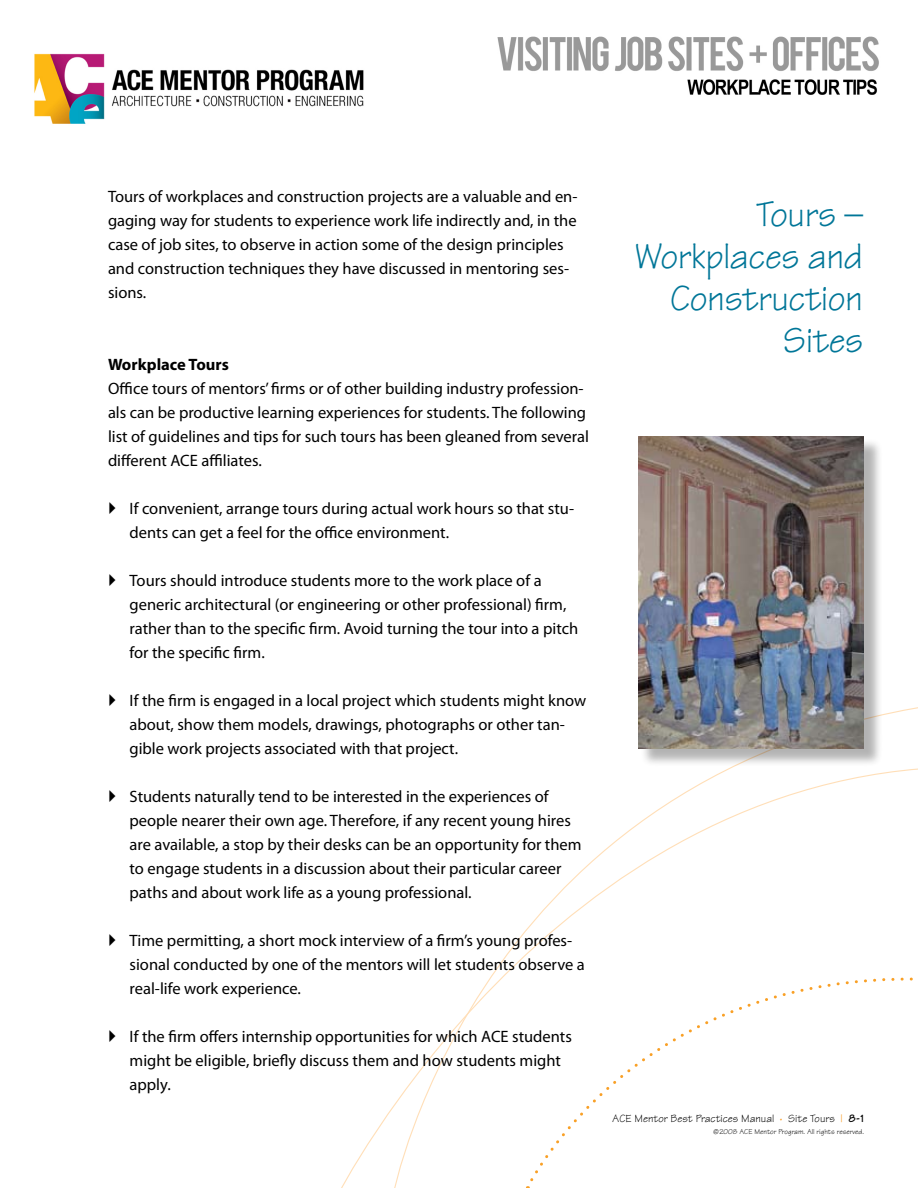
<style>
.page{position:relative;width:918px;height:1188px;background:#fff}
.page>*{position:absolute;margin:0;border:0;box-sizing:border-box;transform-origin:0 0}
.t1{font:37.5px/42px "Tekton";letter-spacing:-.015em;color:#007698;text-align:right}
.t2{font:16.5px/24px "Myriad Pro";color:#000}
.t3{font:700 16.5px "Myriad Pro";color:#000}
.t4{font:11.25px "Tekton";color:#000}
.t5{font:7.5px "Tekton";color:#000}
.s1{font-weight:700;color:#f8981d}
.s2{color:#f8981d}
.s3{font-weight:700}
</style>
<div class="page">
<svg style="left:392px;top:707px;width:526px;height:481px"></svg>
<svg style="left:528px;top:976px;width:390px;height:208px"></svg>
<div style="left:640px;top:439px;width:249px;height:334px;background:#000;opacity:.3"></div>
<img style="left:638px;top:436px;width:226px;height:312px">
<img style="left:34px;top:36px;width:845px;height:88px">
<p class="t2" style="left:108px;top:184px;width:471px">Tours of workplaces and construction projects are a valuable and en&shy;gaging way for students to experience work life indirectly and, in the case of job sites, to observe in action some of the design principles and construction techniques they have discussed in mentoring ses&shy;sions.</p>
<p class="t3" style="left:108px;top:355px;width:122px">Workplace Tours</p>
<p class="t2" style="left:108px;top:376px;width:483px">Office tours of mentors’ firms or of other building industry profession&shy;als can be productive learning experiences for students. The following list of guidelines and tips for such tours has been gleaned from several different ACE affiliates.</p>
<p class="t2" style="left:130px;top:496px;width:446px">If convenient, arrange tours during actual work hours so that stu&shy;dents can get a feel for the office environment.</p>
<p class="t2" style="left:130px;top:568px;width:450px">Tours should introduce students more to the work place of a generic architectural (or engineering or other professional) firm, rather than to the specific firm. Avoid turning the tour into a pitch for the specific firm.</p>
<p class="t2" style="left:130px;top:688px;width:458px">If the firm is engaged in a local project which students might know about, show them models, drawings, photographs or other tan&shy;gible work projects associated with that project.</p>
<p class="t2" style="left:130px;top:784px;width:454px">Students naturally tend to be interested in the experiences of people nearer their own age. Therefore, if any recent young hires are available, a stop by their desks can be an opportunity for them to engage students in a discussion about their particular career paths and about work life as a young professional.</p>
<p class="t2" style="left:130px;top:928px;width:457px">Time permitting, a short mock interview of a firm’s young profes&shy;sional conducted by one of the mentors will let students observe a real-life work experience.</p>
<p class="t2" style="left:130px;top:1024px;width:444px">If the firm offers internship opportunities for which ACE students might be eligible, briefly discuss them and how students might apply.</p>
<h1 class="t1" style="left:636px;top:194px;width:229px">Tours –<br>Workplaces and<br>Construction<br>Sites</h1>
<p class="t4" style="left:612px;top:1111px;width:253px">ACE Mentor Best Practices Manual <span class="s1">·</span> Site Tours <span class="s2">|</span> <span class="s3">8-1</span></p>
<p class="t5" style="left:713px;top:1127px;width:152px">©2008 ACE Mentor Program. All rights reserved.</p>
</div>
